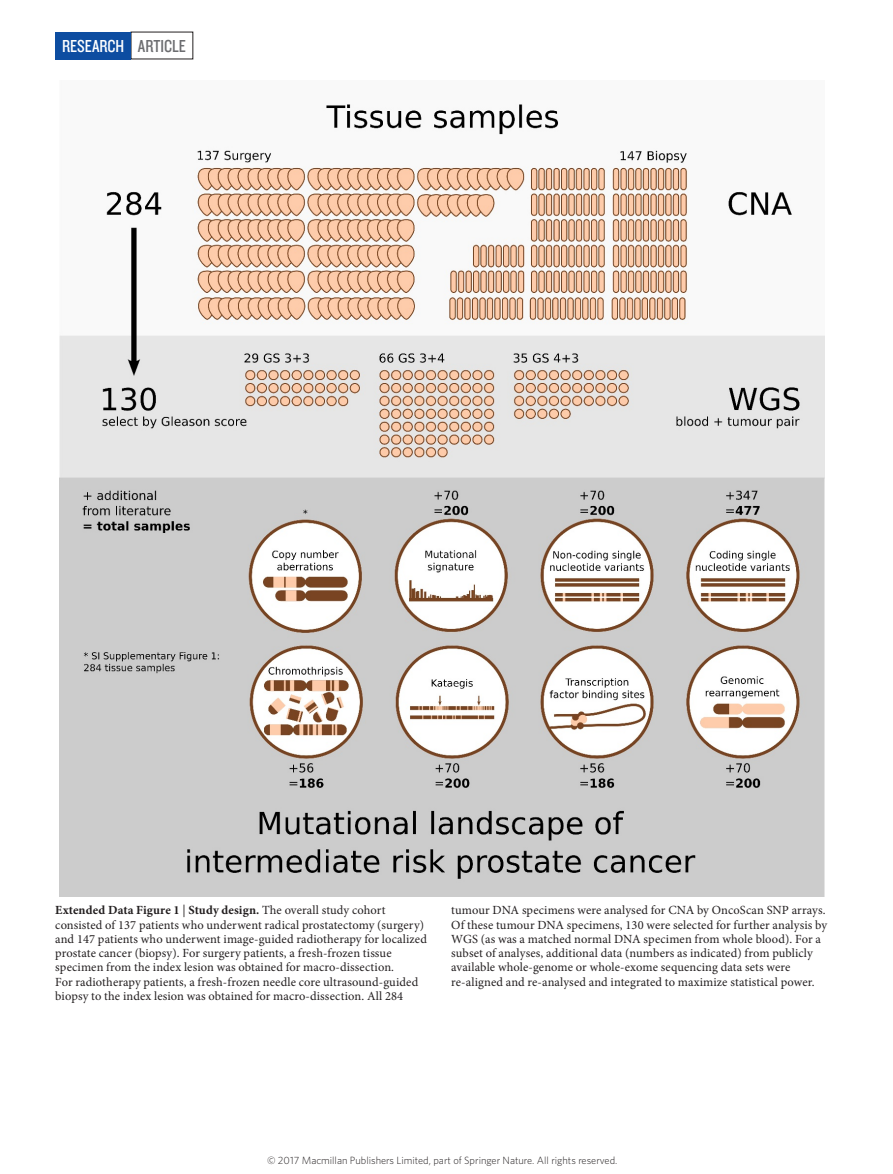
<style>
.page{position:relative;width:893px;height:1174px;background:#fff}
.page>*{position:absolute;margin:0;border:0;box-sizing:border-box;transform-origin:0 0}
.t1{font:18px "Knockout 29 Junior Ltweight";color:#fff}
.t2{font:12.45px/14.2px "Minion Pro";letter-spacing:.01em;color:#231f20}
.t3{font:300 10.5px "Whitney";color:#231f20}
.s1{color:#6c6d70}
.s2{font-weight:700}
</style>
<div class="page">
<div style="left:55px;top:32px;width:76px;height:27px;background:#0d4da1"></div>
<img style="left:60px;top:104px;width:765px;height:792px">
<h1 class="t1" style="left:62px;top:34px;width:125px">RESEARCH <span class="s1">ARTICLE</span></h1>
<p class="t2" style="left:55px;top:903px;width:373px"><span class="s2">Extended Data Figure 1</span> | <span class="s2">Study design.</span> The overall study cohort consisted of 137 patients who underwent radical prostatectomy (surgery) and 147 patients who underwent image-guided radiotherapy for localized prostate cancer (biopsy). For surgery patients, a fresh-frozen tissue specimen from the index lesion was obtained for macro-dissection.<br>For radiotherapy patients, a fresh-frozen needle core ultrasound-guided biopsy to the index lesion was obtained for macro-dissection. All 284</p>
<p class="t2" style="left:451px;top:903px;width:377px">tumour DNA specimens were analysed for CNA by OncoScan SNP arrays.<br>Of these tumour DNA specimens, 130 were selected for further analysis by WGS (as was a matched normal DNA specimen from whole blood). For a subset of analyses, additional data (numbers as indicated) from publicly available whole-genome or whole-exome sequencing data sets were re-aligned and re-analysed and integrated to maximize statistical power.</p>
<p class="t3" style="left:267px;top:1153px;width:352px">© 2017 Macmillan Publishers Limited, part of Springer Nature. All rights reserved.</p>
</div>
